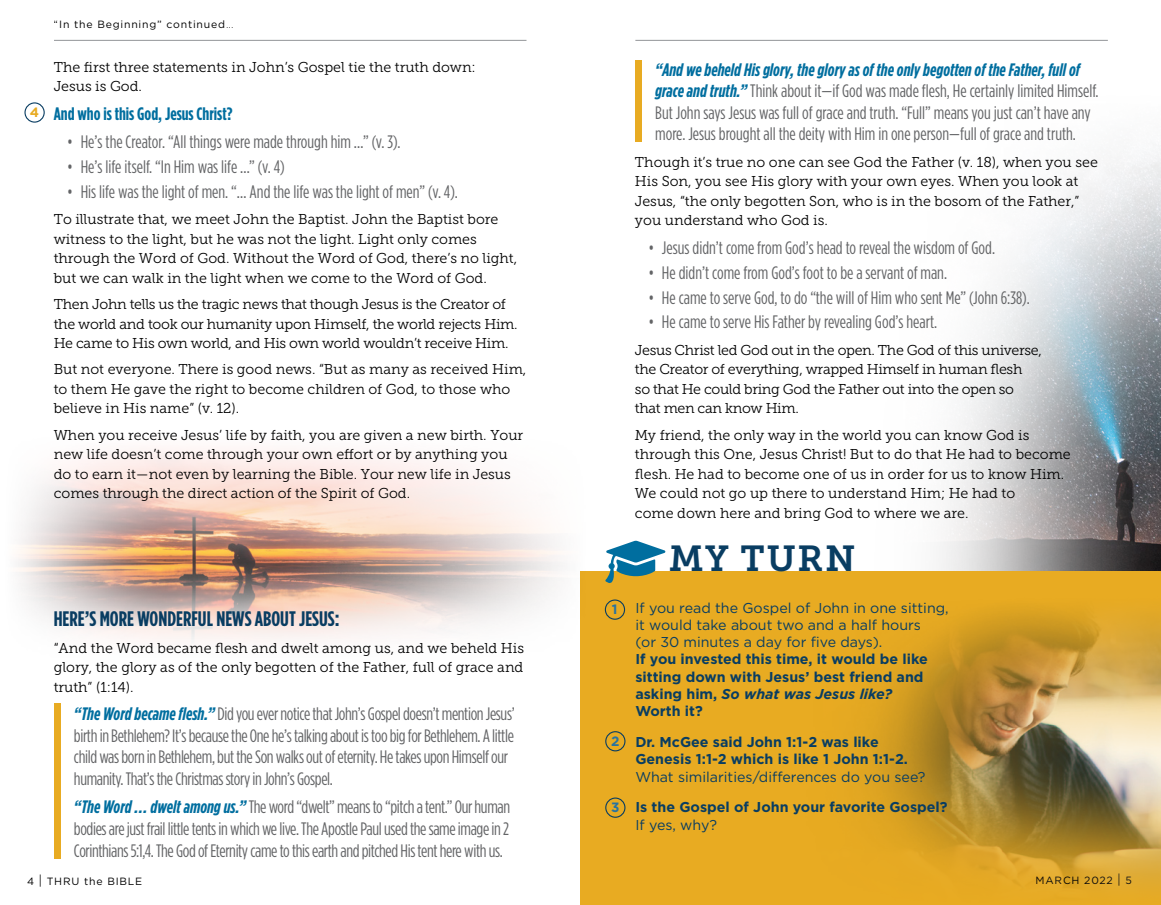
<style>
.page{position:relative;width:1161px;height:905px;background:#fff}
.page>*{position:absolute;margin:0;border:0;box-sizing:border-box;transform-origin:0 0}
.t1{font:36px "Museo Slab 700";letter-spacing:.05em;color:#093d62}
.t2{font:700 21px "Gotham Condensed";color:#093d62}
.t3{font:18px/21.6px "Gotham Condensed";letter-spacing:-.005em;color:#636466}
.t4{font:700 18px "Gotham Condensed";color:#006e9f}
.t5{font:14.25px/19.5px "Museo Slab 300";color:#000}
.t6{font:14.25px/19.5px "Museo Slab 300";letter-spacing:-.02em;color:#000}
.t7{font:700 14.25px/17.2px "Gotham";color:#093d62}
.t8{font:14.25px/17.2px "Gotham";color:#093d62}
.t9{font:700 13.5px "Gotham";color:#2873a1}
.t10{font:700 13.5px "Gotham";color:#e8ab22}
.t11{font:10.5px "Gotham";letter-spacing:.075em;color:#000}
.s1{font-size:7.5px}
.s2{font-weight:700;font-style:italic;color:#006e9f}
.s3{font-size:13.2px}
.s4{font-style:italic}
</style>
<div class="page">
<img style="left:635px;top:141px;width:526px;height:429px">
<img style="left:18px;top:449px;width:545px;height:193px">
<div style="left:580px;top:570px;width:581px;height:334px;background:#e8ab22"></div>
<hr style="left:54px;top:40px;width:472px;height:1px;background:#939598">
<hr style="left:635px;top:40px;width:473px;height:1px;background:#939598">
<svg style="left:605px;top:540px;width:61px;height:43px"></svg>
<div style="left:605px;top:731px;width:21px;height:20px;border:1px solid #093d62;border-radius:50%"></div>
<div style="left:605px;top:797px;width:21px;height:20px;border:1px solid #093d62;border-radius:50%"></div>
<div style="left:605px;top:599px;width:20px;height:20px;border:1px solid #093d62;border-radius:50%"></div>
<div style="left:24px;top:102px;width:21px;height:21px;border:1px solid #093d62;border-radius:50%"></div>
<div style="left:54px;top:703px;width:7px;height:155px;background:#e8ab22"></div>
<div style="left:635px;top:60px;width:7px;height:81px;background:#e8ab22"></div>
<img style="left:870px;top:609px;width:291px;height:279px">
<p class="t10" style="left:30px;top:104px;width:11px">4</p>
<p class="t11" style="left:54px;top:18px;width:181px">“In the Beginning” continued<span class="s1">...</span></p>
<p class="t5" style="left:54px;top:57px;width:424px">The first three statements in John’s Gospel tie the truth down:<br>Jesus is God.</p>
<p class="t4" style="left:54px;top:102px;width:180px">And who is this God, Jesus Christ?</p>
<p class="t3" style="left:67px;top:131px;width:335px">• He’s the Creator. “All things were made through him …” (v. 3).</p>
<p class="t3" style="left:67px;top:156px;width:219px">• He’s life itself. “In Him was life …” (v. 4)</p>
<p class="t3" style="left:67px;top:181px;width:392px">• His life was the light of men. “… And the life was the light of men” (v. 4).</p>
<p class="t5" style="left:54px;top:210px;width:465px">To illustrate that, we meet John the Baptist. John the Baptist bore witness to the light, but he was not the light. Light only comes through the Word of God. Without the Word of God, there’s no light, but we can walk in the light when we come to the Word of God.</p>
<p class="t6" style="left:54px;top:294px;width:465px">Then John tells us the tragic news that though Jesus is the Creator of the world and took our humanity upon Himself, the world rejects Him.<br>He came to His own world, and His own world wouldn’t receive Him.</p>
<p class="t5" style="left:54px;top:360px;width:474px">But not everyone. There is good news. “But as many as received Him, to them He gave the right to become children of God, to those who believe in His name” (v. 12).</p>
<p class="t5" style="left:54px;top:425px;width:471px">When you receive Jesus’ life by faith, you are given a new birth. Your new life doesn’t come through your own effort or by anything you do to earn it—not even by learning the Bible. Your new life in Jesus comes through the direct action of the Spirit of God.</p>
<h2 class="t2" style="left:54px;top:606px;width:287px">HERE’S MORE WONDERFUL NEWS ABOUT JESUS:</h2>
<p class="t5" style="left:54px;top:638px;width:472px;text-align:justify">“And the Word became flesh and dwelt among us, and we beheld His glory, the glory as of the only begotten of the Father, full of grace and truth” (1:14).</p>
<p class="t3" style="left:74px;top:702px;width:442px"><span class="s2">“The Word became flesh.”</span> Did you ever notice that John’s Gospel doesn’t mention Jesus’ birth in Bethlehem? It’s because the One he’s talking about is too big for Bethlehem. A little child was born in Bethlehem, but the Son walks out of eternity. He takes upon Himself our humanity. That’s the Christmas story in John’s Gospel.</p>
<p class="t3" style="left:74px;top:796px;width:438px;text-align:justify"><span class="s2">“The Word … dwelt among us.”</span> The word “dwelt” means to “pitch a tent.” Our human bodies are just frail little tents in which we live. The Apostle Paul used the same image in 2<br>Corinthians 5:1,4. The God of Eternity came to this earth and pitched His tent here with us.</p>
<p class="t11" style="left:27px;top:874px;width:117px">4 <span class="s3">|</span> THRU the BIBLE</p>
<p class="t9" style="left:612px;top:601px;width:7px">1</p>
<p class="t9" style="left:611px;top:733px;width:10px">2</p>
<p class="t9" style="left:611px;top:799px;width:10px">3</p>
<p class="t3" style="left:655px;top:58px;width:445px"><span class="s2">“And we beheld His glory, the glory as of the only begotten of the Father, full of grace and truth.”</span> Think about it—if God was made flesh, He certainly limited Himself.<br>But John says Jesus was full of grace and truth. “Full” means you just can’t have any more. Jesus brought all the deity with Him in one person—full of grace and truth.</p>
<p class="t5" style="left:635px;top:152px;width:464px">Though it’s true no one can see God the Father (v. 18), when you see His Son, you see His glory with your own eyes. When you look at Jesus, “the only begotten Son, who is in the bosom of the Father,” you understand who God is.</p>
<p class="t3" style="left:648px;top:236px;width:348px">• Jesus didn’t come from God’s head to reveal the wisdom of God.</p>
<p class="t3" style="left:648px;top:261px;width:300px">• He didn’t come from God’s foot to be a servant of man.</p>
<p class="t3" style="left:648px;top:286px;width:383px">• He came to serve God, to do “the will of Him who sent Me” (John 6:38).</p>
<p class="t3" style="left:648px;top:311px;width:290px">• He came to serve His Father by revealing God’s heart.</p>
<p class="t6" style="left:635px;top:340px;width:408px">Jesus Christ led God out in the open. The God of this universe, the Creator of everything, wrapped Himself in human flesh<br>so that He could bring God the Father out into the open so that men can know Him.</p>
<p class="t5" style="left:635px;top:425px;width:437px">My friend, the only way in the world you can know God is through this One, Jesus Christ! But to do that He had to become flesh. He had to become one of us in order for us to know Him.<br>We could not go up there to understand Him; He had to<br>come down here and bring God to where we are.</p>
<h1 class="t1" style="left:669px;top:537px;width:188px">MY TURN</h1>
<p class="t8" style="left:635px;top:599px;width:315px">If you read the Gospel of John in one sitting, it would take about two and a half hours<br>(or 30 minutes a day for five days).</p>
<p class="t7" style="left:635px;top:650px;width:294px">If you invested this time, it would be like sitting down with Jesus’ best friend and asking him, <span class="s4">So what was Jesus like?<br></span>Worth it?</p>
<p class="t7" style="left:635px;top:733px;width:274px">Dr. McGee said John 1:1-2 was like<br>Genesis 1:1-2 which is like 1 John 1:1-2.</p>
<p class="t8" style="left:635px;top:767px;width:292px">What similarities/differences do you see?</p>
<p class="t7" style="left:635px;top:798px;width:314px">Is the Gospel of John your favorite Gospel?</p>
<p class="t8" style="left:635px;top:815px;width:83px">If yes, why?</p>
<p class="t11" style="left:1036px;top:874px;width:98px">MARCH 2022 <span class="s3">|</span> 5</p>
</div>
